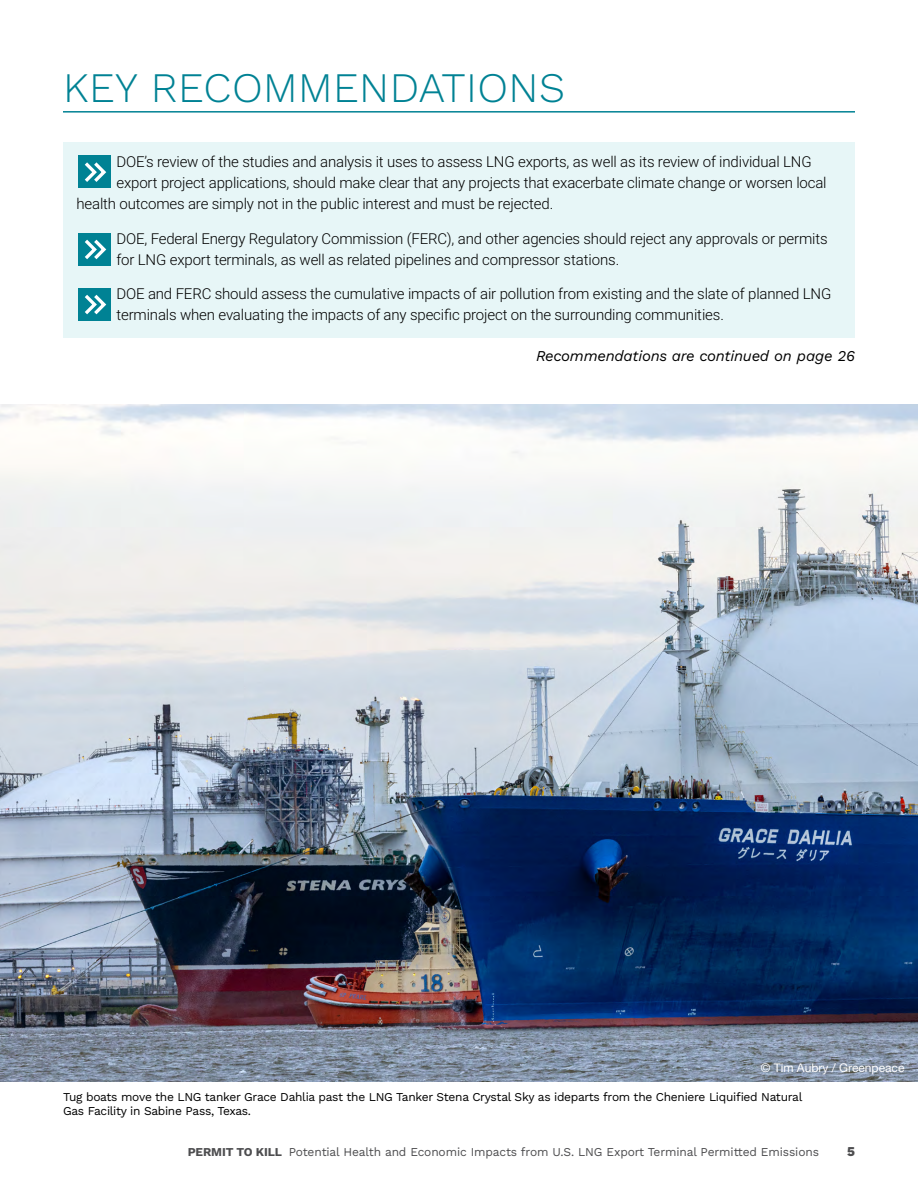
<style>
.page{position:relative;width:918px;height:1188px;background:#fff}
.page>*{position:absolute;margin:0;border:0;box-sizing:border-box;transform-origin:0 0}
.H2_Head{font:300 42px "Work Sans";letter-spacing:.01em;color:#008294}
.Key_Para{font:300 15px/21px "Roboto";letter-spacing:-.01em;color:#000}
.Body{font:italic 15px "Work Sans";letter-spacing:-.015em;color:#000}
.t1{font:800 13.5px "Work Sans";color:#4d4d4f}
.Photo_caption_Black{font:12px/14.2px "Work Sans";letter-spacing:-.025em;color:#000}
.t2{font:12px "Work Sans";letter-spacing:-.01em;color:#4d4d4f}
.Credit{font:12px "Helvetica Neue LT Std";color:#fff}
.s1{font-weight:700}
</style>
<div class="page">
<hr style="left:63px;top:111px;width:792px;height:2px;background:#008294">
<div style="left:63px;top:142px;width:792px;height:196px;background:#e7f6f7"></div>
<div style="left:78px;top:156px;width:32px;height:32px;background:#008294"></div>
<svg style="left:84px;top:162px;width:23px;height:20px"></svg>
<div style="left:78px;top:233px;width:32px;height:32px;background:#008294"></div>
<svg style="left:84px;top:239px;width:23px;height:21px"></svg>
<div style="left:78px;top:288px;width:32px;height:33px;background:#008294"></div>
<svg style="left:84px;top:294px;width:23px;height:21px"></svg>
<img style="left:0;top:405px;width:918px;height:676px">
<p class="H2_Head" style="left:63px;top:56px;width:504px">KEY RECOMMENDATIONS</p>
<p class="Key_Para" style="left:116px;top:151px;width:697px">DOE’s review of the studies and analysis it uses to assess LNG exports, as well as its review of individual LNG</p>
<p class="Key_Para" style="left:116px;top:172px;width:712px">export project applications, should make clear that any projects that exacerbate climate change or worsen local</p>
<p class="Key_Para" style="left:76px;top:193px;width:478px">health outcomes are simply not in the public interest and must be rejected.</p>
<p class="Key_Para" style="left:116px;top:227px;width:713px">DOE, Federal Energy Regulatory Commission (FERC), and other agencies should reject any approvals or permits for LNG export terminals, as well as related pipelines and compressor stations.</p>
<p class="Key_Para" style="left:116px;top:283px;width:716px">DOE and FERC should assess the cumulative impacts of air pollution from existing and the slate of planned LNG terminals when evaluating the impacts of any specific project on the surrounding communities.</p>
<p class="Body" style="left:536px;top:345px;width:320px">Recommendations are continued on page 26</p>
<p class="Credit" style="left:761px;top:1060px;width:145px">© Tim Aubry / Greenpeace</p>
<p class="Photo_caption_Black" style="left:63px;top:1089px;width:741px">Tug boats move the LNG tanker Grace Dahlia past the LNG Tanker Stena Crystal Sky as ideparts from the Cheniere Liquified Natural<br>Gas Facility in Sabine Pass, Texas.</p>
<p class="t2" style="left:188px;top:1142px;width:633px"><span class="s1">PERMIT TO KILL</span> Potential Health and Economic Impacts from U.S. LNG Export Terminal Permitted Emissions</p>
<p class="t1" style="left:847px;top:1141px;width:9px">5</p>
</div>
